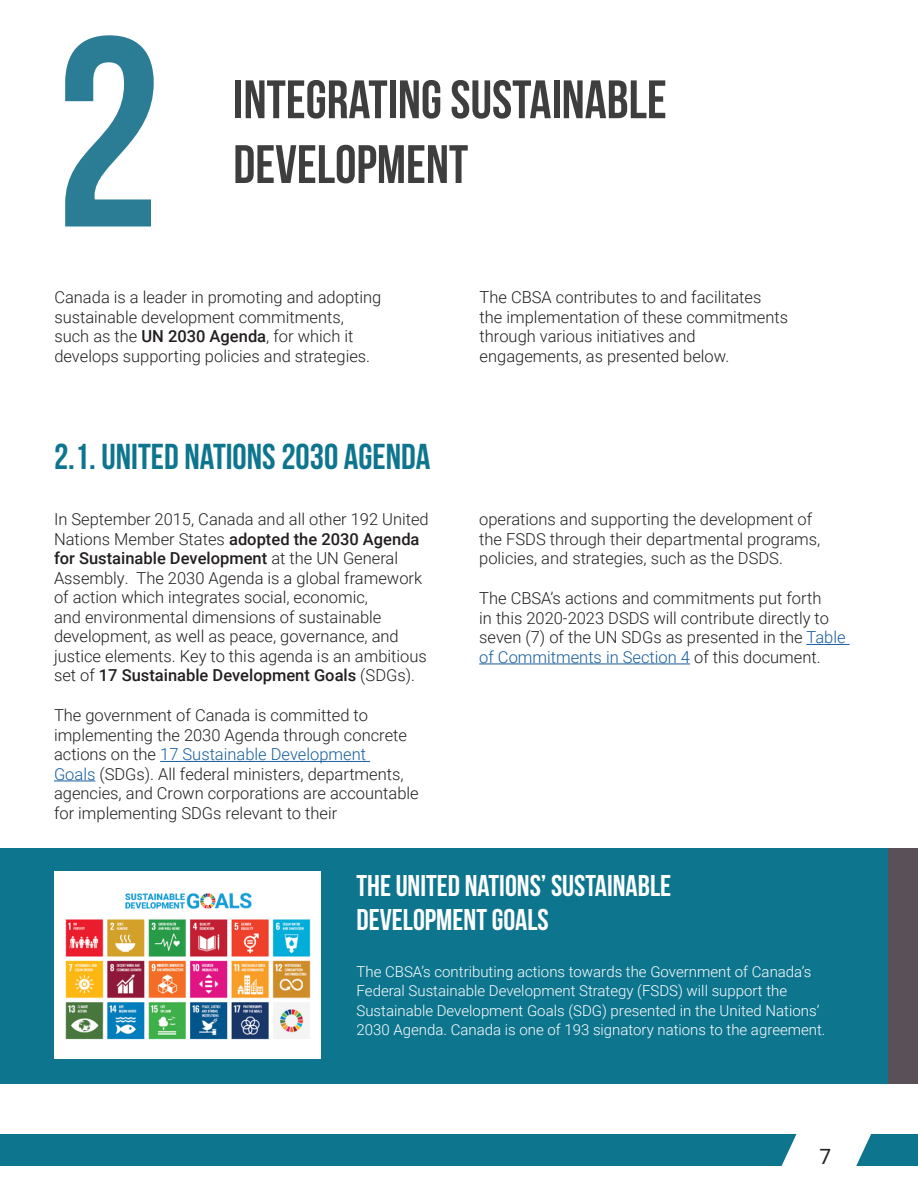
<style>
.page{position:relative;width:918px;height:1188px;background:#fff}
.page>*{position:absolute;margin:0;border:0;box-sizing:border-box;transform-origin:0 0}
.Header_Section{font:700 270px "Bebas Neue";color:#2b7d96}
.Header_B2{font:700 54px "Bebas Neue";color:#3e3e3f}
.Paragraph_B_-_Header{font:700 36px "Bebas Neue";color:#0d758e}
.Paragraph_C_-_Header{font:700 30px/34.5px "Bebas Neue";color:#fff}
.t1{font:21px "Roboto";color:#231f20}
.Paragraph_A{font:300 16.5px/19.5px "Roboto";color:#231f20}
.Paragraph_C{font:300 15px/19.5px "Roboto";color:#fff}
.s1{font-weight:500}
.s2{color:#175d9e}
</style>
<div class="page">
<div style="left:0;top:1134px;width:918px;height:32px;background:#0d758e"></div>
<svg style="left:781px;top:1134px;width:90px;height:32px"></svg>
<hr style="left:160px;top:761px;width:210px;height:1px;background:#175d9e">
<hr style="left:54px;top:781px;width:41px;height:1px;background:#175d9e">
<hr style="left:806px;top:644px;width:44px;height:1px;background:#175d9e">
<hr style="left:479px;top:664px;width:211px;height:1px;background:#175d9e">
<div style="left:0;top:848px;width:890px;height:235px;background:#0d758e"></div>
<div style="left:888px;top:848px;width:30px;height:235px;background:#595157"></div>
<img style="left:54px;top:871px;width:266px;height:188px">
<p class="Header_Section" style="left:54px;top:-15px;width:108px">2</p>
<p class="Header_B2" style="left:233px;top:70px;width:435px">INTEGRATING SUSTAINABLE</p>
<p class="Header_B2" style="left:233px;top:135px;width:236px">DEVELOPMENT</p>
<p class="Paragraph_A" style="left:54px;top:287px;width:329px">Canada is a leader in promoting and adopting sustainable development commitments, such as the <span class="s1">UN 2030 Agenda</span>, for which it develops supporting policies and strategies.</p>
<p class="Paragraph_A" style="left:480px;top:287px;width:310px">The CBSA contributes to and facilitates the implementation of these commitments through various initiatives and engagements, as presented below.</p>
<p class="Paragraph_B_-_Header" style="left:54px;top:437px;width:378px">2.1. UNITED NATIONS 2030 AGENDA</p>
<p class="Paragraph_A" style="left:54px;top:509px;width:376px">In September 2015, Canada and all other 192 United Nations Member States <span class="s1">adopted the 2030 Agenda for Sustainable Development</span> at the UN General Assembly. The 2030 Agenda is a global framework of action which integrates social, economic,<br>and environmental dimensions of sustainable development, as well as peace, governance, and justice elements. Key to this agenda is an ambitious set of <span class="s1">17 Sustainable Development Goals</span> (SDGs).</p>
<p class="Paragraph_A" style="left:54px;top:705px;width:366px">The government of Canada is committed to implementing the 2030 Agenda through concrete actions on the <span class="s2">17 Sustainable Development<br>Goals</span> (SDGs). All federal ministers, departments, agencies, and Crown corporations are accountable for implementing SDGs relevant to their</p>
<p class="Paragraph_A" style="left:479px;top:509px;width:343px">operations and supporting the development of the FSDS through their departmental programs, policies, and strategies, such as the DSDS.</p>
<p class="Paragraph_A" style="left:479px;top:588px;width:368px">The CBSA’s actions and commitments put forth<br>in this 2020-2023 DSDS will contribute directly to seven (7) of the UN SDGs as presented in the <span class="s2">Table of Commitments in Section 4</span> of this document.</p>
<p class="Paragraph_C_-_Header" style="left:357px;top:868px;width:316px">THE UNITED NATIONS’ SUSTAINABLE<br>DEVELOPMENT GOALS</p>
<p class="Paragraph_C" style="left:357px;top:961px;width:471px">The CBSA’s contributing actions towards the Government of Canada’s Federal Sustainable Development Strategy (FSDS) will support the Sustainable Development Goals (SDG) presented in the United Nations’ 2030 Agenda. Canada is one of 193 signatory nations to the agreement.</p>
<p class="t1" style="left:819px;top:1142px;width:13px">7</p>
</div>
